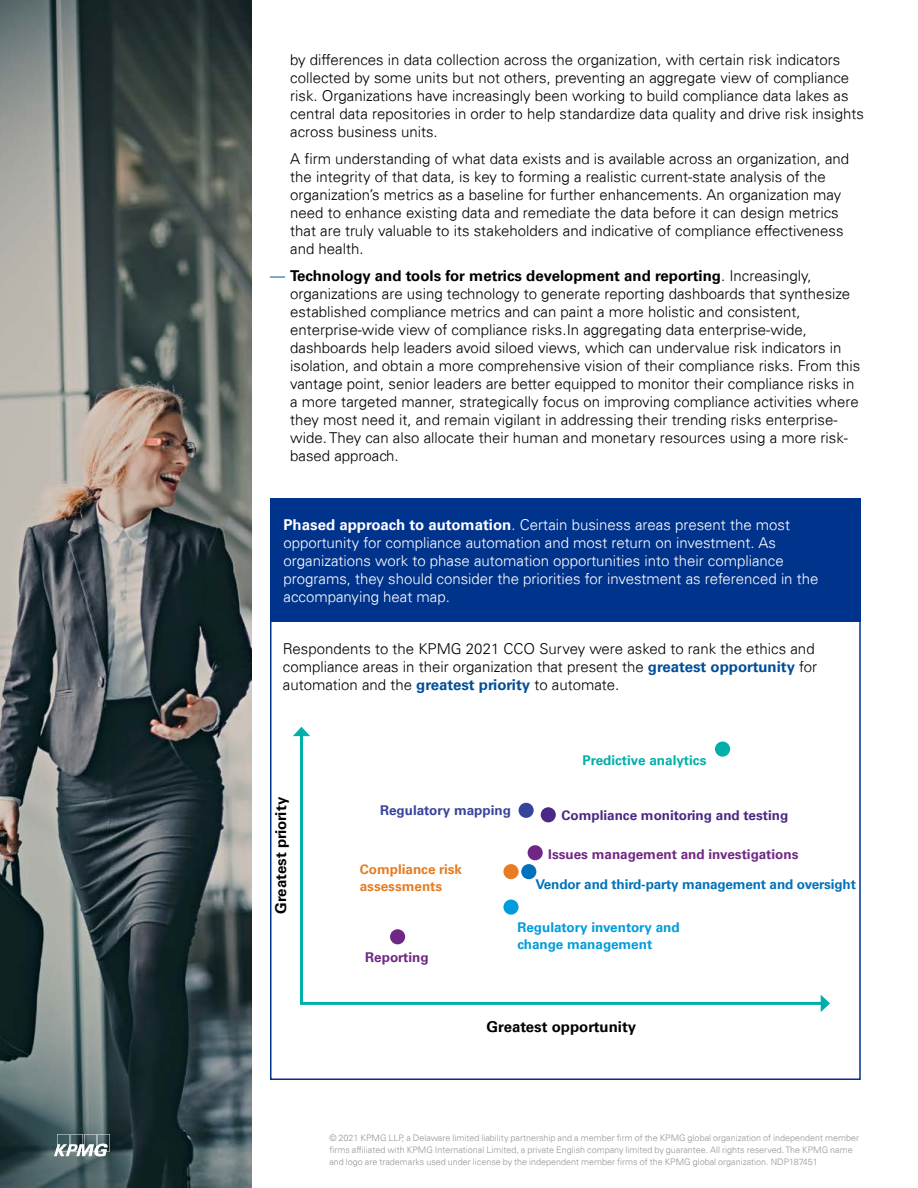
<style>
.page{position:relative;width:918px;height:1188px;background:#fff}
.page>*{position:absolute;margin:0;border:0;box-sizing:border-box;transform-origin:0 0}
.t1{font:300 15px/18px "Univers 45";color:#000}
.t2{font:300 15px/18px "Univers 45";color:#fff}
.t3{font:700 15px "Univers 65";color:#000}
.t4{font:700 13.5px "Univers 65";color:#702784}
.t5{font:700 13.5px "Univers 65";letter-spacing:-.01em;color:#0072bc}
.t6{font:700 13.5px/16.5px "Univers 65";color:#009cdc}
.t7{font:700 13.5px "Univers 65";color:#4b2884}
.t8{font:700 13.5px/16.5px "Univers 65";color:#e77c22}
.t9{font:700 13.5px "Univers 65";color:#00afa8}
.t10{font:700 13.5px "Univers 65";color:#38449c}
.t11{font:300 9px/12px "Univers 45";color:#939598}
.s1{font-family:"Univers 45";font-weight:300;color:#004e98}
.s2{font-family:"Univers 45";font-weight:300}
.s3{font-family:"Univers 65";font-weight:700}
.s4{font-family:"Univers 65";font-weight:700;color:#004e98}
</style>
<div class="page">
<div style="left:270px;top:498px;width:591px;height:124px;background:#00338c"></div>
<svg style="left:298px;top:736px;width:523px;height:270px"></svg>
<svg style="left:293px;top:727px;width:17px;height:9px"></svg>
<svg style="left:821px;top:995px;width:9px;height:17px"></svg>
<div style="left:715px;top:742px;width:15px;height:15px;background:#00afa8;border-radius:50%"></div>
<div style="left:519px;top:803px;width:15px;height:15px;background:#38449c;border-radius:50%"></div>
<div style="left:541px;top:807px;width:15px;height:15px;background:#4b2884;border-radius:50%"></div>
<div style="left:528px;top:845px;width:15px;height:15px;background:#702784;border-radius:50%"></div>
<div style="left:521px;top:864px;width:15px;height:15px;background:#0072bc;border-radius:50%"></div>
<div style="left:503px;top:864px;width:16px;height:15px;background:#e77c22;border-radius:50%"></div>
<div style="left:503px;top:900px;width:16px;height:15px;background:#009cdc;border-radius:50%"></div>
<div style="left:390px;top:929px;width:15px;height:15px;background:#702784;border-radius:50%"></div>
<img style="left:0;top:0;width:252px;height:1188px">
<svg style="left:54px;top:1134px;width:56px;height:22px"></svg>
<p class="t1" style="left:290px;top:51px;width:575px">by differences in data collection across the organization, with certain risk indicators collected by some units but not others, preventing an aggregate view of compliance risk. Organizations have increasingly been working to build compliance data lakes as central data repositories in order to help standardize data quality and drive risk insights across business units.</p>
<p class="t1" style="left:290px;top:150px;width:560px">A firm understanding of what data exists and is available across an organization, and the integrity of that data, is key to forming a realistic current-state analysis of the organization’s metrics as a baseline for further enhancements. An organization may need to enhance existing data and remediate the data before it can design metrics that are truly valuable to its stakeholders and indicative of compliance effectiveness and health.</p>
<p class="t3" style="left:270px;top:267px;width:543px"><span class="s1">—</span> Technology and tools for metrics development and reporting<span class="s2">. Increasingly,</span></p>
<p class="t1" style="left:290px;top:285px;width:572px">organizations are using technology to generate reporting dashboards that synthesize established compliance metrics and can paint a more holistic and consistent, enterprise-wide view of compliance risks.In aggregating data enterprise-wide, dashboards help leaders avoid siloed views, which can undervalue risk indicators in isolation, and obtain a more comprehensive vision of their compliance risks. From this vantage point, senior leaders are better equipped to monitor their compliance risks in a more targeted manner, strategically focus on improving compliance activities where they most need it, and remain vigilant in addressing their trending risks enterprise&shy;wide. They can also allocate their human and monetary resources using a more risk&shy;based approach.</p>
<p class="t2" style="left:284px;top:516px;width:537px"><span class="s3">Phased approach to automation</span>. Certain business areas present the most opportunity for compliance automation and most return on investment. As organizations work to phase automation opportunities into their compliance programs, they should consider the priorities for investment as referenced in the accompanying heat map.</p>
<p class="t1" style="left:283px;top:639px;width:536px">Respondents to the KPMG 2021 CCO Survey were asked to rank the ethics and compliance areas in their organization that present the <span class="s4">greatest opportunity</span> for automation and the <span class="s4">greatest priority</span> to automate.</p>
<p class="t3" style="left:272px;top:914px;width:118px;rotate:-90deg">Greatest priority</p>
<p class="t9" style="left:583px;top:752px;width:125px">Predictive analytics</p>
<p class="t10" style="left:380px;top:803px;width:133px">Regulatory mapping</p>
<p class="t7" style="left:561px;top:807px;width:228px">Compliance monitoring and testing</p>
<p class="t4" style="left:548px;top:846px;width:252px">Issues management and investigations</p>
<p class="t8" style="left:360px;top:861px;width:104px">Compliance risk assessments</p>
<p class="t5" style="left:536px;top:877px;width:322px">Vendor and third-party management and oversight</p>
<p class="t6" style="left:517px;top:920px;width:164px">Regulatory inventory and change management</p>
<p class="t4" style="left:365px;top:949px;width:65px">Reporting</p>
<p class="t3" style="left:487px;top:1018px;width:151px">Greatest opportunity</p>
<p class="t11" style="left:329px;top:1132px;width:531px">© 2021 KPMG LLP, a Delaware limited liability partnership and a member firm of the KPMG global organization of independent member firms affiliated with KPMG International Limited, a private English company limited by guarantee. All rights reserved. The KPMG name and logo are trademarks used under license by the independent member firms of the KPMG global organization. NDP187451</p>
</div>
